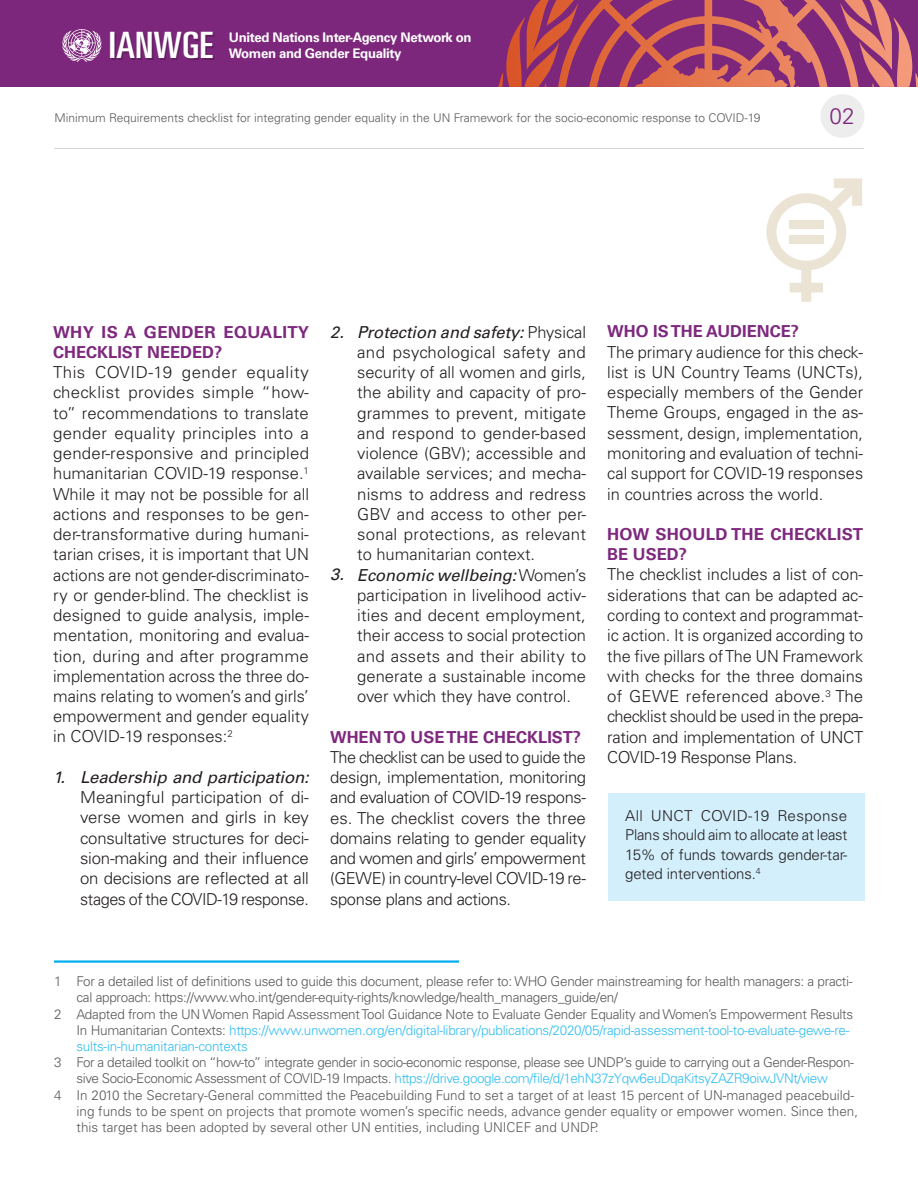
<style>
.page{position:relative;width:918px;height:1188px;background:#fff}
.page>*{position:absolute;margin:0;border:0;box-sizing:border-box;transform-origin:0 0}
.t1{font:ultra-condensed 36.3px "Univers LT Std";color:#fff;scale:1.18 1}
.t2{font:300 22.5px "Univers LT Std";color:#7e297e}
.t3{font:300 16.5px/20.2px "Univers LT Std";color:#231f20;text-align:justify}
.t4{font:700 16.5px/20.2px "Univers LT Std";color:#7e297e}
.t5{font:italic 16.5px "Univers LT Std";letter-spacing:-.01em;color:#231f20}
.t6{font:300 15px/19.5px "Univers LT Std";letter-spacing:-.01em;color:#231f20;text-align:justify}
.t7{font:300 13.5px "Univers LT Std";letter-spacing:-.02em;color:#58595b}
.t8{font:300 13.5px "Univers LT Std";color:#58595b}
.t9{font:300 13.5px "Univers LT Std";letter-spacing:-.02em;color:#33bef2}
.t10{font:700 13.2px "Univers LT Std";letter-spacing:-.025em;color:#fff}
.t11{font:300 12px "Univers LT Std";color:#58595b}
.s1{font-weight:400;font-style:italic}
.s2{color:#58595b}
</style>
<div class="page">
<div style="left:821px;top:94px;width:43px;height:44px;background:#ededee;border-radius:50%"></div>
<div style="left:0;top:0;width:918px;height:87px;background:#7d277c"></div>
<svg style="left:558px;top:0;width:314px;height:87px"></svg>
<svg style="left:62px;top:29px;width:39px;height:33px"></svg>
<hr style="left:54px;top:148px;width:810px;height:1px;background:#d1d3d4">
<hr style="left:54px;top:960px;width:405px;height:3px;background:#00aeef">
<div style="left:608px;top:793px;width:256px;height:107px;background:#d4effc"></div>
<svg style="left:766px;top:178px;width:96px;height:124px"></svg>
<div style="left:789px;top:220px;width:35px;height:8px;background:#ebe3d3"></div>
<div style="left:789px;top:235px;width:35px;height:9px;background:#ebe3d3"></div>
<h1 class="t1" style="left:109px;top:25px;width:90px">IANWGE</h1>
<p class="t10" style="left:229px;top:30px;width:244px">United Nations Inter-Agency Network on</p>
<p class="t10" style="left:229px;top:46px;width:174px">Women and Gender Equality</p>
<p class="t11" style="left:54px;top:111px;width:708px">Minimum Requirements checklist for integrating gender equality in the UN Framework for the socio-economic response to COVID-19</p>
<h2 class="t2" style="left:830px;top:102px;width:27px">02</h2>
<p class="t4" style="left:53px;top:322px;width:257px">WHY IS A GENDER EQUALITY<br>CHECKLIST NEEDED?</p>
<p class="t3" style="left:53px;top:362px;width:258px">This COVID-19 gender equality checklist provides simple “how&shy;to” recommendations to translate gender equality principles into a gender-responsive and principled humanitarian COVID-19 response.<sup>1<br></sup>While it may not be possible for all actions and responses to be gen&shy;der-transformative during humani&shy;tarian crises, it is important that UN actions are not gender-discriminato&shy;ry or gender-blind. The checklist is designed to guide analysis, imple&shy;mentation, monitoring and evalua&shy;tion, during and after programme implementation across the three do&shy;mains relating to women’s and girls’ empowerment and gender equality in COVID-19 responses:<sup>2</sup></p>
<p class="t5" style="left:53px;top:767px;width:257px">1. Leadership and participation:</p>
<p class="t3" style="left:80px;top:787px;width:230px">Meaningful participation of di&shy;verse women and girls in key consultative structures for deci&shy;sion-making and their influence on decisions are reflected at all stages of the COVID-19 response.</p>
<p class="t3" style="left:357px;top:322px;width:230px;text-indent:-27px"><span class="s1">2. Protection and safety:</span> Physical and psychological safety and security of all women and girls, the ability and capacity of pro&shy;grammes to prevent, mitigate and respond to gender-based violence (GBV); accessible and available services; and mecha&shy;nisms to address and redress GBV and access to other per&shy;sonal protections, as relevant to humanitarian context.</p>
<p class="t3" style="left:357px;top:565px;width:230px;text-indent:-27px"><span class="s1">3. Economic wellbeing:</span> Women’s participation in livelihood activ&shy;ities and decent employment, their access to social protection and assets and their ability to generate a sustainable income over which they have control.</p>
<p class="t4" style="left:330px;top:727px;width:252px">WHEN TO USE THE CHECKLIST?</p>
<p class="t3" style="left:330px;top:747px;width:258px">The checklist can be used to guide the design, implementation, monitoring and evaluation of COVID-19 respons&shy;es. The checklist covers the three domains relating to gender equality and women and girls’ empowerment (GEWE) in country-level COVID-19 re&shy;sponse plans and actions.</p>
<p class="t4" style="left:607px;top:322px;width:193px">WHO IS THE AUDIENCE?</p>
<p class="t3" style="left:607px;top:342px;width:257px">The primary audience for this check&shy;list is UN Country Teams (UNCTs), especially members of the Gender Theme Groups, engaged in the as&shy;sessment, design, implementation, monitoring and evaluation of techni&shy;cal support for COVID-19 responses in countries across the world.</p>
<p class="t4" style="left:607px;top:524px;width:257px">HOW SHOULD THE CHECKLIST<br>BE USED?</p>
<p class="t3" style="left:607px;top:565px;width:258px">The checklist includes a list of con&shy;siderations that can be adapted ac&shy;cording to context and programmat&shy;ic action. It is organized according to the five pillars of The UN Framework with checks for the three domains of GEWE referenced above.<sup>3</sup> The checklist should be used in the prepa&shy;ration and implementation of UNCT COVID-19 Response Plans.</p>
<p class="t6" style="left:625px;top:805px;width:224px">All UNCT COVID-19 Response Plans should aim to allocate at least 15% of funds towards gender-tar&shy;geted interventions.<sup>4</sup></p>
<p class="t7" style="left:54px;top:973px;width:800px">1 For a detailed list of definitions used to guide this document, please refer to: WHO Gender mainstreaming for health managers: a practi-</p>
<p class="t7" style="left:77px;top:990px;width:543px">cal approach: https://www.who.int/gender-equity-rights/knowledge/health_managers_guide/en/</p>
<p class="t7" style="left:54px;top:1006px;width:801px">2 Adapted from the UN Women Rapid Assessment Tool Guidance Note to Evaluate Gender Equality and Women’s Empowerment Results</p>
<p class="t9" style="left:77px;top:1022px;width:775px"><span class="s2">In Humanitarian Contexts:</span> https://www.unwomen.org/en/digital-library/publications/2020/05/rapid-assessment-tool-to-evaluate-gewe-re-</p>
<p class="t9" style="left:77px;top:1038px;width:173px">sults-in-humanitarian-contexts</p>
<p class="t7" style="left:54px;top:1054px;width:801px">3 For a detailed toolkit on “how-to” integrate gender in socio-economic response, please see UNDP’s guide to carrying out a Gender-Respon-</p>
<p class="t9" style="left:77px;top:1071px;width:753px"><span class="s2">sive Socio-Economic Assessment of COVID-19 Impacts.</span> https://drive.google.com/file/d/1ehN37zYqw6euDqaKitsyZAZR9oiwJVNt/view</p>
<p class="t8" style="left:54px;top:1087px;width:802px">4 In 2010 the Secretary-General committed the Peacebuilding Fund to set a target of at least 15 percent of UN-managed peacebuild-</p>
<p class="t8" style="left:77px;top:1103px;width:783px">ing funds to be spent on projects that promote women’s specific needs, advance gender equality or empower women. Since then,</p>
<p class="t8" style="left:77px;top:1119px;width:523px">this target has been adopted by several other UN entities, including UNICEF and UNDP.</p>
</div>
